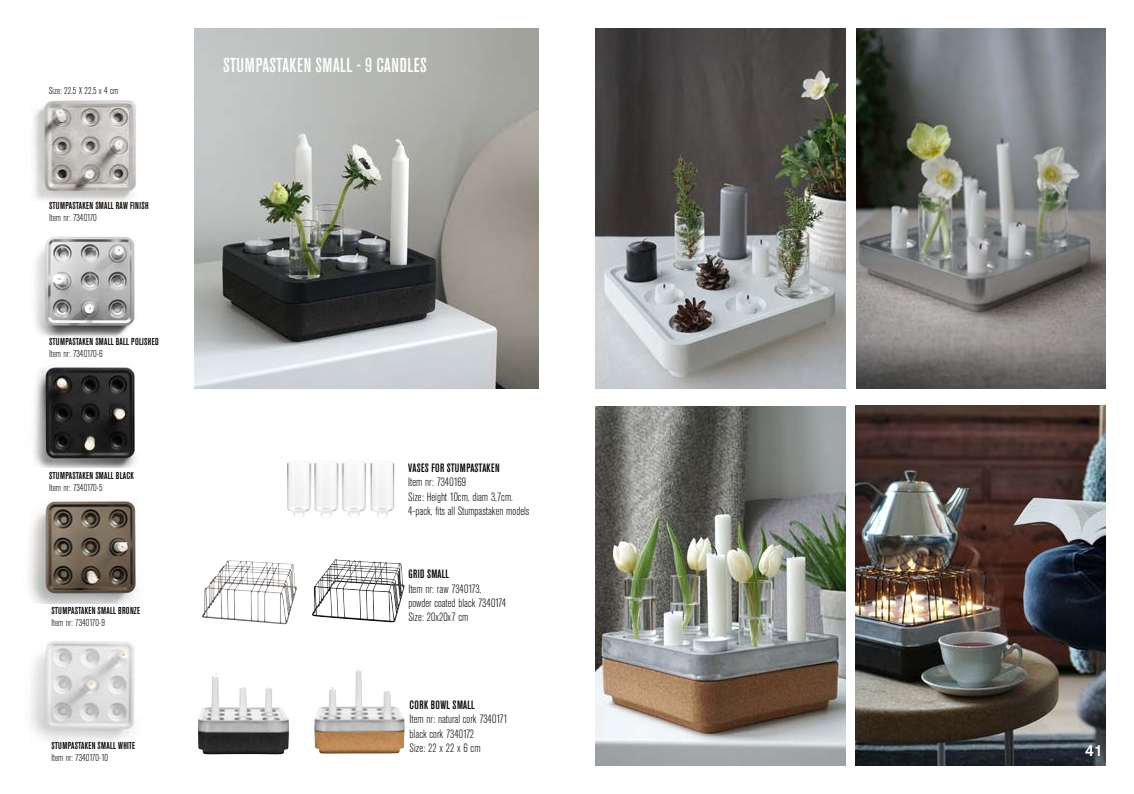
<style>
.page{position:relative;width:1134px;height:794px;background:#fff}
.page>*{position:absolute;margin:0;border:0;box-sizing:border-box;transform-origin:0 0}
.t1{font:500 condensed 20px "Akzidenz Grotesk BE";letter-spacing:.02em;color:#fff}
.t2{font:500 16px "Akzidenz Grotesk BE";color:#fff}
.t3{font:300 condensed 12px/14.4px "Akzidenz Grotesk BE";color:#000}
.t4{font:500 condensed 12px "Akzidenz Grotesk BE";letter-spacing:.025em;color:#000}
.t5{font:500 condensed 10px "Akzidenz Grotesk BE";letter-spacing:.02em;color:#000}
.t6{font:300 condensed 10px "Akzidenz Grotesk BE";color:#000}
</style>
<div class="page">
<img style="left:33px;top:100px;width:103px;height:102px">
<img style="left:34px;top:364px;width:102px;height:103px">
<img style="left:35px;top:236px;width:100px;height:101px">
<img style="left:29px;top:500px;width:110px;height:104px">
<img style="left:30px;top:641px;width:105px;height:101px">
<img style="left:194px;top:28px;width:345px;height:360px">
<img style="left:202px;top:560px;width:95px;height:64px">
<img style="left:312px;top:559px;width:93px;height:63px">
<img style="left:198px;top:674px;width:91px;height:80px">
<img style="left:314px;top:668px;width:91px;height:85px">
<img style="left:287px;top:461px;width:108px;height:56px">
<img style="left:595px;top:28px;width:250px;height:360px">
<img style="left:595px;top:406px;width:250px;height:359px">
<img style="left:857px;top:28px;width:248px;height:360px">
<img style="left:855px;top:405px;width:251px;height:360px">
<p class="t6" style="left:49px;top:85px;width:71px">Size: 22,5 X 22,5 x 4 cm</p>
<p class="t5" style="left:49px;top:200px;width:101px">STUMPASTAKEN SMALL RAW FINISH</p>
<p class="t6" style="left:49px;top:212px;width:49px">Item nr: 7340170</p>
<p class="t5" style="left:49px;top:336px;width:111px">STUMPASTAKEN SMALL BALL POLISHED</p>
<p class="t6" style="left:49px;top:348px;width:55px">Item nr: 7340170-6</p>
<p class="t5" style="left:49px;top:469px;width:86px">STUMPASTAKEN SMALL BLACK</p>
<p class="t6" style="left:49px;top:482px;width:55px">Item nr: 7340170-5</p>
<p class="t5" style="left:52px;top:605px;width:90px">STUMPASTAKEN SMALL BRONZE</p>
<p class="t6" style="left:52px;top:617px;width:55px">Item nr: 7340170-9</p>
<p class="t5" style="left:52px;top:740px;width:85px">STUMPASTAKEN SMALL WHITE</p>
<p class="t6" style="left:52px;top:752px;width:58px">Item nr: 7340170-10</p>
<h1 class="t1" style="left:223px;top:54px;width:205px">STUMPASTAKEN SMALL - 9 CANDLES</h1>
<p class="t4" style="left:408px;top:461px;width:93px">VASES FOR STUMPASTAKEN</p>
<p class="t3" style="left:408px;top:475px;width:123px">Item nr: 7340169<br>Size: Height 10cm, diam 3,7cm.<br>4-pack, fits all Stumpastaken models</p>
<p class="t4" style="left:408px;top:567px;width:42px">GRID SMALL</p>
<p class="t3" style="left:408px;top:581px;width:99px">Item nr: raw 7340173, powder coated black 7340174<br>Size: 20x20x7 cm</p>
<p class="t4" style="left:410px;top:698px;width:67px">CORK BOWL SMALL</p>
<p class="t3" style="left:410px;top:712px;width:100px">Item nr: natural cork 7340171 black cork 7340172<br>Size: 22 x 22 x 6 cm</p>
<h2 class="t2" style="left:1085px;top:740px;width:19px">41</h2>
</div>
